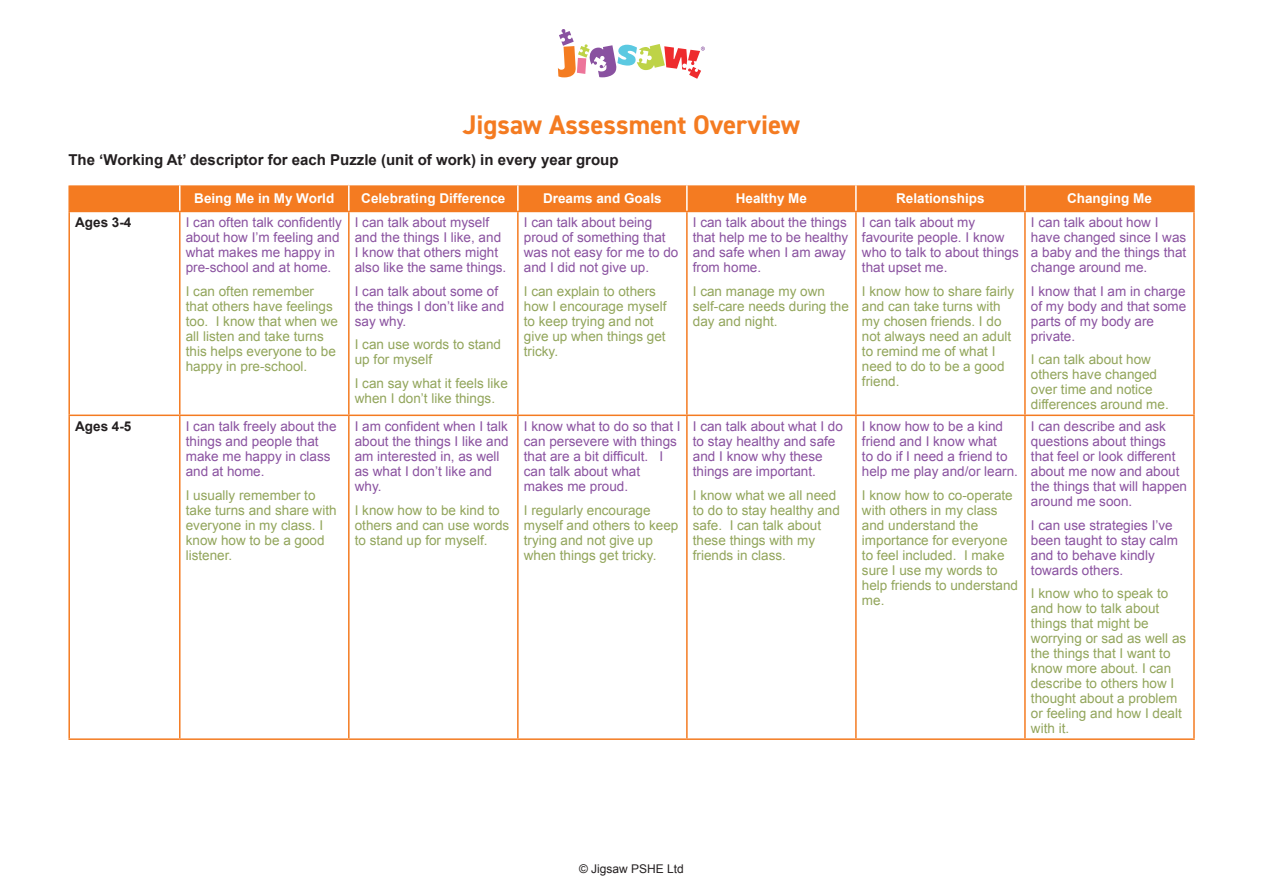
<style>
.page{position:relative;width:1263px;height:893px;background:#fff}
.page>*{position:absolute;margin:0;border:0;box-sizing:border-box;transform-origin:0 0}
.t1{font:700 27px "DIN2014";color:#f47b21}
.t2{font:700 15px "Arial";color:#231f20}
.t3{font:13.5px/15px "Arial";color:#8a52a0}
.t4{font:13.5px/15px "Arial";color:#92a55b}
.t5{font:700 13.5px "Arial";color:#fff}
.t6{font:700 13.5px "Arial";color:#231f20}
.t7{font:12px "Arial";color:#231f20}
</style>
<div class="page">
<svg style="left:558px;top:29px;width:147px;height:50px"></svg>
<div style="left:70px;top:185px;width:1123px;height:26px;background:#f47b21"></div>
<hr style="left:68px;top:185px;width:2px;height:26px;background:#f47b21">
<hr style="left:1193px;top:185px;width:2px;height:26px;background:#f47b21">
<hr style="left:68px;top:211px;width:112px;height:1px;background:#f47b21">
<hr style="left:68px;top:212px;width:2px;height:203px;background:#f47b21">
<hr style="left:180px;top:211px;width:169px;height:1px;background:#f47b21">
<hr style="left:179px;top:212px;width:2px;height:203px;background:#f47b21">
<hr style="left:349px;top:211px;width:169px;height:1px;background:#f47b21">
<hr style="left:348px;top:212px;width:2px;height:203px;background:#f47b21">
<hr style="left:518px;top:211px;width:169px;height:1px;background:#f47b21">
<hr style="left:517px;top:212px;width:2px;height:203px;background:#f47b21">
<hr style="left:687px;top:211px;width:169px;height:1px;background:#f47b21">
<hr style="left:686px;top:212px;width:2px;height:203px;background:#f47b21">
<hr style="left:856px;top:211px;width:169px;height:1px;background:#f47b21">
<hr style="left:855px;top:212px;width:2px;height:203px;background:#f47b21">
<hr style="left:1025px;top:211px;width:170px;height:1px;background:#f47b21">
<hr style="left:1024px;top:212px;width:2px;height:203px;background:#f47b21">
<hr style="left:1193px;top:212px;width:2px;height:203px;background:#f47b21">
<hr style="left:68px;top:415px;width:112px;height:1px;background:#f47b21">
<hr style="left:68px;top:416px;width:2px;height:322px;background:#f47b21">
<hr style="left:180px;top:415px;width:169px;height:1px;background:#f47b21">
<hr style="left:179px;top:416px;width:2px;height:322px;background:#f47b21">
<hr style="left:349px;top:415px;width:169px;height:1px;background:#f47b21">
<hr style="left:348px;top:416px;width:2px;height:322px;background:#f47b21">
<hr style="left:518px;top:415px;width:169px;height:1px;background:#f47b21">
<hr style="left:517px;top:416px;width:2px;height:322px;background:#f47b21">
<hr style="left:687px;top:415px;width:169px;height:1px;background:#f47b21">
<hr style="left:686px;top:416px;width:2px;height:322px;background:#f47b21">
<hr style="left:856px;top:415px;width:169px;height:1px;background:#f47b21">
<hr style="left:855px;top:416px;width:2px;height:322px;background:#f47b21">
<hr style="left:1025px;top:415px;width:170px;height:1px;background:#f47b21">
<hr style="left:1024px;top:416px;width:2px;height:322px;background:#f47b21">
<hr style="left:1193px;top:416px;width:2px;height:322px;background:#f47b21">
<hr style="left:68px;top:738px;width:112px;height:2px;background:#f47b21">
<hr style="left:180px;top:738px;width:169px;height:2px;background:#f47b21">
<hr style="left:349px;top:738px;width:169px;height:2px;background:#f47b21">
<hr style="left:518px;top:738px;width:169px;height:2px;background:#f47b21">
<hr style="left:687px;top:738px;width:169px;height:2px;background:#f47b21">
<hr style="left:856px;top:738px;width:169px;height:2px;background:#f47b21">
<hr style="left:1025px;top:738px;width:170px;height:2px;background:#f47b21">
<hr style="left:179px;top:185px;width:2px;height:26px;background:#fff">
<hr style="left:348px;top:185px;width:2px;height:26px;background:#fff">
<hr style="left:517px;top:185px;width:2px;height:26px;background:#fff">
<hr style="left:686px;top:185px;width:2px;height:26px;background:#fff">
<hr style="left:855px;top:185px;width:2px;height:26px;background:#fff">
<hr style="left:1024px;top:185px;width:2px;height:26px;background:#fff">
<p class="t1" style="left:463px;top:107px;width:339px">Jigsaw Assessment Overview</p>
<p class="t2" style="left:68px;top:150px;width:552px">The ‘Working At’ descriptor for each Puzzle (unit of work) in every year group</p>
<p class="t5" style="left:194px;top:189px;width:142px">Being Me in My World</p>
<p class="t5" style="left:361px;top:189px;width:146px">Celebrating Difference</p>
<p class="t5" style="left:543px;top:189px;width:120px">Dreams and Goals</p>
<p class="t5" style="left:736px;top:189px;width:73px">Healthy Me</p>
<p class="t5" style="left:896px;top:189px;width:90px">Relationships</p>
<p class="t5" style="left:1067px;top:189px;width:86px">Changing Me</p>
<p class="t6" style="left:75px;top:214px;width:58px">Ages 3-4</p>
<p class="t3" style="left:186px;top:215px;width:158px">I can often talk confidently about how I’m feeling and what makes me happy in pre-school and at home.</p>
<p class="t4" style="left:186px;top:284px;width:154px">I can often remember that others have feelings too. I know that when we all listen and take turns this helps everyone to be happy in pre-school.</p>
<p class="t3" style="left:355px;top:215px;width:153px">I can talk about myself and the things I like, and<br>I know that others might also like the same things.</p>
<p class="t3" style="left:355px;top:284px;width:151px">I can talk about some of the things I don’t like and say why.</p>
<p class="t4" style="left:355px;top:337px;width:148px">I can use words to stand up for myself</p>
<p class="t4" style="left:355px;top:376px;width:155px">I can say what it feels like when I don’t like things.</p>
<p class="t3" style="left:524px;top:215px;width:156px">I can talk about being proud of something that was not easy for me to do and I did not give up.</p>
<p class="t4" style="left:524px;top:284px;width:144px">I can explain to others how I encourage myself to keep trying and not give up when things get tricky.</p>
<p class="t3" style="left:693px;top:215px;width:157px">I can talk about the things that help me to be healthy and safe when I am away from home.</p>
<p class="t4" style="left:693px;top:284px;width:158px">I can manage my own self-care needs during the day and night.</p>
<p class="t3" style="left:862px;top:215px;width:158px">I can talk about my favourite people. I know who to talk to about things that upset me.</p>
<p class="t4" style="left:862px;top:284px;width:154px">I know how to share fairly and can take turns with my chosen friends. I do not always need an adult to remind me of what I need to do to be a good friend.</p>
<p class="t3" style="left:1031px;top:215px;width:157px">I can talk about how I have changed since I was a baby and the things that change around me.</p>
<p class="t3" style="left:1031px;top:284px;width:157px">I know that I am in charge of my body and that some parts of my body are private.</p>
<p class="t4" style="left:1031px;top:352px;width:139px">I can talk about how others have changed over time and notice differences around me.</p>
<p class="t6" style="left:75px;top:417px;width:58px">Ages 4-5</p>
<p class="t3" style="left:186px;top:419px;width:152px">I can talk freely about the things and people that make me happy in class and at home.</p>
<p class="t4" style="left:186px;top:488px;width:152px">I usually remember to take turns and share with everyone in my class. I know how to be a good listener.</p>
<p class="t3" style="left:355px;top:419px;width:155px">I am confident when I talk about the things I like and am interested in, as well as what I don’t like and why.</p>
<p class="t4" style="left:355px;top:503px;width:156px">I know how to be kind to others and can use words to stand up for myself.</p>
<p class="t3" style="left:524px;top:419px;width:158px">I know what to do so that I can persevere with things that are a bit difficult. I can talk about what makes me proud.</p>
<p class="t4" style="left:524px;top:503px;width:156px">I regularly encourage myself and others to keep trying and not give up when things get tricky.</p>
<p class="t3" style="left:693px;top:419px;width:152px">I can talk about what I do to stay healthy and safe and I know why these things are important.</p>
<p class="t4" style="left:693px;top:488px;width:149px">I know what we all need to do to stay healthy and safe. I can talk about these things with my friends in class.</p>
<p class="t3" style="left:862px;top:419px;width:158px">I know how to be a kind friend and I know what<br>to do if I need a friend to help me play and/or learn.</p>
<p class="t4" style="left:862px;top:488px;width:158px">I know how to co-operate with others in my class and understand the importance for everyone to feel included. I make sure I use my words to help friends to understand me.</p>
<p class="t3" style="left:1031px;top:419px;width:158px">I can describe and ask questions about things that feel or look different about me now and about the things that will happen around me soon.</p>
<p class="t3" style="left:1031px;top:518px;width:149px">I can use strategies I’ve been taught to stay calm and to behave kindly towards others.</p>
<p class="t4" style="left:1031px;top:586px;width:157px">I know who to speak to and how to talk about things that might be worrying or sad as well as the things that I want to know more about. I can describe to others how I thought about a problem or feeling and how I dealt with it.</p>
<p class="t7" style="left:579px;top:861px;width:106px">© Jigsaw PSHE Ltd</p>
</div>
